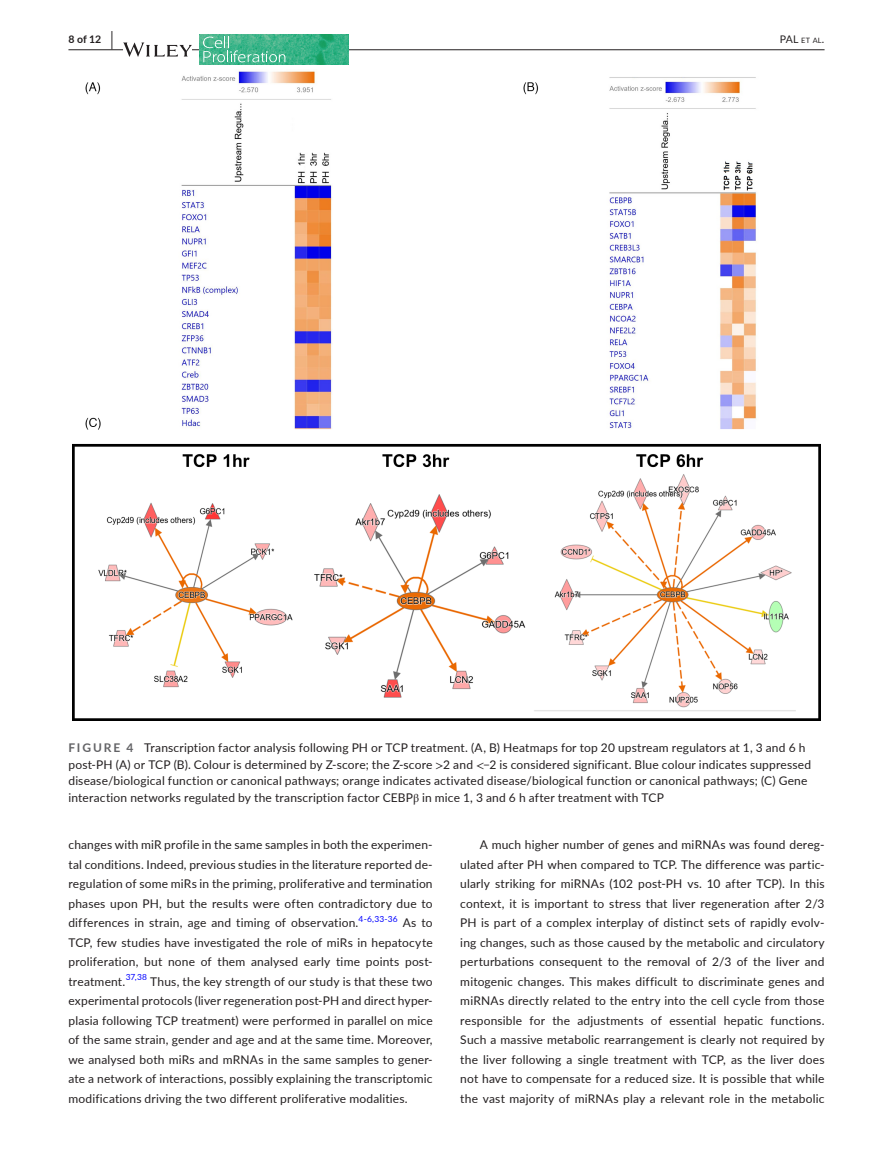
<style>
.page{position:relative;width:893px;height:1174px;background:#fff}
.page>*{position:absolute;margin:0;border:0;box-sizing:border-box;transform-origin:0 0}
.t1{font:12px/19.5px "Lato";letter-spacing:.015em;color:#231f20;text-align:justify}
.t2{font:10.5px "Lato";color:#231f20}
.t3{font:700 10.5px "Lato";color:#231f20}
.t4{font:8.4px "Lato";color:#00f}
.s1{font-size:19.5px}
.s2{font-size:7.35px}
.s3{font-weight:700;color:#636366}
.s4{font-family:"STIX"}
</style>
<div class="page">
<hr style="left:68px;top:49px;width:756px;height:1px;background:#231f20">
<svg style="left:123px;top:42px;width:69px;height:15px"></svg>
<img style="left:200px;top:35px;width:148px;height:30px">
<svg style="left:203px;top:36px;width:82px;height:27px;background:#59be99"></svg>
<img style="left:72px;top:71px;width:749px;height:649px">
<p class="t3" style="left:68px;top:31px;width:46px">8 of 12 <span class="s1">|</span></p>
<p class="t2" style="left:780px;top:31px;width:46px">PAL <span class="s2">et al</span>.</p>
<p class="t1" style="left:68px;top:739px;width:744px;line-height:16.5px;text-align:left"><span class="s3">FIGURE 4</span> Transcription factor analysis following PH or TCP treatment. (A, B) Heatmaps for top 20 upstream regulators at 1, 3 and 6 h post-PH (A) or TCP (B). Colour is determined by Z-score; the Z-score <span class="s4">&gt;</span>2 and <span class="s4">&lt;</span>−2 is considered significant. Blue colour indicates suppressed disease/biological function or canonical pathways; orange indicates activated disease/biological function or canonical pathways; (C) Gene interaction networks regulated by the transcription factor CEBP<span class="s4">β</span> in mice 1, 3 and 6 h after treatment with TCP</p>
<p class="t1" style="left:68px;top:834px;width:366px">changes with miR profile in the same samples in both the experimen&shy;tal conditions. Indeed, previous studies in the literature reported de&shy;regulation of some miRs in the priming, proliferative and termination phases upon PH, but the results were often contradictory due to differences in strain, age and timing of observation.</p>
<p class="t4" style="left:359px;top:913px;width:41px">4-6,33-36</p>
<p class="t1" style="left:68px;top:912px;width:366px;text-indent:334px">As to TCP, few studies have investigated the role of miRs in hepatocyte proliferation, but none of them analysed early time points post&shy;treatment.<sup>37,38</sup> Thus, the key strength of our study is that these two experimental protocols (liver regeneration post-PH and direct hyper&shy;plasia following TCP treatment) were performed in parallel on mice of the same strain, gender and age and at the same time. Moreover, we analysed both miRs and mRNAs in the same samples to gener&shy;ate a network of interactions, possibly explaining the transcriptomic modifications driving the two different proliferative modalities.</p>
<p class="t1" style="left:460px;top:834px;width:366px;text-indent:20px">A much higher number of genes and miRNAs was found dereg&shy;ulated after PH when compared to TCP. The difference was partic&shy;ularly striking for miRNAs (102 post-PH vs. 10 after TCP). In this context, it is important to stress that liver regeneration after 2/3<br>PH is part of a complex interplay of distinct sets of rapidly evolv&shy;ing changes, such as those caused by the metabolic and circulatory perturbations consequent to the removal of 2/3 of the liver and mitogenic changes. This makes difficult to discriminate genes and miRNAs directly related to the entry into the cell cycle from those responsible for the adjustments of essential hepatic functions.<br>Such a massive metabolic rearrangement is clearly not required by the liver following a single treatment with TCP, as the liver does not have to compensate for a reduced size. It is possible that while the vast majority of miRNAs play a relevant role in the metabolic</p>
</div>
